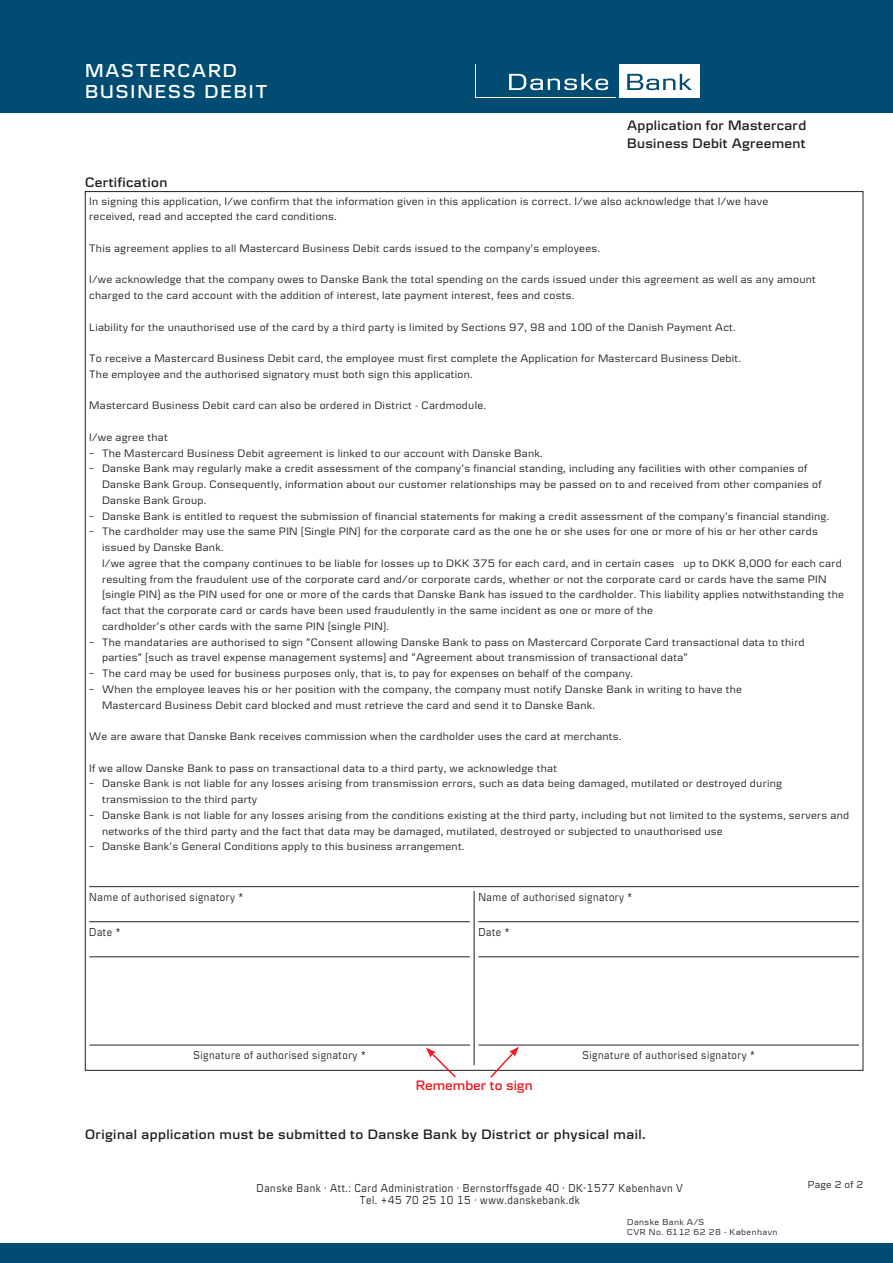
<style>
.page{position:relative;width:893px;height:1263px;background:#fff}
.page>*{position:absolute;margin:0;border:0;box-sizing:border-box;transform-origin:0 0}
.Blanketnavn{font:600 19.5px "Danske Textv 2";letter-spacing:.1em;color:#fff}
.Overskrift{font:600 14.25px "Danske Textv 2";letter-spacing:.03em;color:#231f20}
.Blanketnavn-2{font:600 14.25px "Danske Textv 2";letter-spacing:.02em;color:#231f20}
.t1{font:600 14.25px "Danske Textv 2";color:#ee1d23}
.Ledetekst{font:12px "Danske Textv 2";letter-spacing:.05em;color:#231f20;scale:.85 1}
.Brødtekst{font:11.25px/15.8px "Danske Textv 2";letter-spacing:.02em;color:#231f20}
.Brødtekst-2{font:10.5px "Danske Textv 2";letter-spacing:.02em;color:#231f20}
.Blanketnr{font:9px "Danske Textv 2";letter-spacing:.05em;color:#231f20}
</style>
<div class="page">
<div style="left:0;top:0;width:893px;height:113px;background:#004c72"></div>
<div style="left:0;top:1244px;width:893px;height:19px;background:#004c72"></div>
<div style="left:619px;top:64px;width:81px;height:34px;background:#fff"></div>
<svg style="left:475px;top:64px;width:141px;height:34px"></svg>
<div style="left:476px;top:65px;width:139px;height:32px;background:#004c72"></div>
<svg style="left:509px;top:74px;width:99px;height:16px"></svg>
<svg style="left:627px;top:74px;width:65px;height:16px"></svg>
<hr style="left:89px;top:886px;width:770px;height:1px;background:#231f20">
<hr style="left:89px;top:921px;width:381px;height:1px;background:#231f20">
<hr style="left:89px;top:956px;width:381px;height:1px;background:#231f20">
<hr style="left:89px;top:1045px;width:381px;height:1px;background:#231f20">
<hr style="left:478px;top:1045px;width:381px;height:1px;background:#231f20">
<hr style="left:478px;top:921px;width:381px;height:1px;background:#231f20">
<hr style="left:478px;top:956px;width:381px;height:1px;background:#231f20">
<hr style="left:474px;top:891px;width:1px;height:174px;background:#231f20">
<svg style="left:426px;top:1047px;width:31px;height:31px"></svg>
<svg style="left:489px;top:1046px;width:30px;height:32px"></svg>
<p class="Blanketnavn" style="left:85px;top:60px;width:153px">MASTERCARD</p>
<p class="Blanketnavn" style="left:85px;top:80px;width:184px">BUSINESS DEBIT</p>
<p class="Overskrift" style="left:85px;top:174px;width:84px">Certification</p>
<p class="Blanketnavn-2" style="left:627px;top:118px;width:181px">Application for Mastercard</p>
<p class="Blanketnavn-2" style="left:627px;top:135px;width:180px">Business Debit Agreement</p>
<p class="Brødtekst" style="left:89px;top:193px;width:681px">In signing this application, I/we confirm that the information given in this application is correct. I/we also acknowledge that I/we have</p>
<p class="Brødtekst" style="left:89px;top:209px;width:249px">received, read and accepted the card conditions.</p>
<p class="Brødtekst" style="left:89px;top:240px;width:512px">This agreement applies to all Mastercard Business Debit cards issued to the company’s employees.</p>
<p class="Brødtekst" style="left:89px;top:272px;width:728px">I/we acknowledge that the company owes to Danske Bank the total spending on the cards issued under this agreement as well as any amount charged to the card account with the addition of interest, late payment interest, fees and costs.</p>
<p class="Brødtekst" style="left:89px;top:319px;width:648px">Liability for the unauthorised use of the card by a third party is limited by Sections 97, 98 and 100 of the Danish Payment Act.</p>
<p class="Brødtekst" style="left:89px;top:350px;width:653px">To receive a Mastercard Business Debit card, the employee must first complete the Application for Mastercard Business Debit.</p>
<p class="Brødtekst" style="left:89px;top:366px;width:385px">The employee and the authorised signatory must both sign this application.</p>
<p class="Brødtekst" style="left:89px;top:398px;width:398px">Mastercard Business Debit card can also be ordered in District - Cardmodule.</p>
<p class="Brødtekst" style="left:89px;top:429px;width:80px">I/we agree that</p>
<p class="Brødtekst" style="left:89px;top:445px;width:455px">– The Mastercard Business Debit agreement is linked to our account with Danske Bank.</p>
<p class="Brødtekst" style="left:89px;top:461px;width:719px">– Danske Bank may regularly make a credit assessment of the company’s financial standing, including any facilities with other companies of</p>
<p class="Brødtekst" style="left:102px;top:476px;width:721px">Danske Bank Group. Consequently, information about our customer relationships may be passed on to and received from other companies of<br>Danske Bank Group.</p>
<p class="Brødtekst" style="left:89px;top:508px;width:741px">– Danske Bank is entitled to request the submission of financial statements for making a credit assessment of the company’s financial standing.</p>
<p class="Brødtekst" style="left:102px;top:524px;width:717px;text-indent:-13px">– The cardholder may use the same PIN (Single PIN) for the corporate card as the one he or she uses for one or more of his or her other cards issued by Danske Bank.</p>
<p class="Brødtekst" style="left:102px;top:555px;width:743px">I/we agree that the company continues to be liable for losses up to DKK 375 for each card, and in certain cases up to DKK 8,000 for each card resulting from the fraudulent use of the corporate card and/or corporate cards, whether or not the corporate card or cards have the same PIN (single PIN) as the PIN used for one or more of the cards that Danske Bank has issued to the cardholder. This liability applies notwithstanding the fact that the corporate card or cards have been used fraudulently in the same incident as one or more of the</p>
<p class="Brødtekst" style="left:102px;top:618px;width:289px">cardholder’s other cards with the same PIN (single PIN).</p>
<p class="Brødtekst" style="left:89px;top:634px;width:717px">– The mandataries are authorised to sign ”Consent allowing Danske Bank to pass on Mastercard Corporate Card transactional data to third</p>
<p class="Brødtekst" style="left:102px;top:650px;width:587px">parties” (such as travel expense management systems) and ”Agreement about transmission of transactional data”</p>
<p class="Brødtekst" style="left:89px;top:665px;width:545px">– The card may be used for business purposes only, that is, to pay for expenses on behalf of the company.</p>
<p class="Brødtekst" style="left:89px;top:681px;width:654px">– When the employee leaves his or her position with the company, the company must notify Danske Bank in writing to have the</p>
<p class="Brødtekst" style="left:102px;top:697px;width:494px">Mastercard Business Debit card blocked and must retrieve the card and send it to Danske Bank.</p>
<p class="Brødtekst" style="left:89px;top:728px;width:534px">We are aware that Danske Bank receives commission when the cardholder uses the card at merchants.</p>
<p class="Brødtekst" style="left:89px;top:760px;width:469px">If we allow Danske Bank to pass on transactional data to a third party, we acknowledge that</p>
<p class="Brødtekst" style="left:89px;top:776px;width:694px">– Danske Bank is not liable for any losses arising from transmission errors, such as data being damaged, mutilated or destroyed during</p>
<p class="Brødtekst" style="left:102px;top:791px;width:157px">transmission to the third party</p>
<p class="Brødtekst" style="left:102px;top:807px;width:749px;text-indent:-13px">– Danske Bank is not liable for any losses arising from the conditions existing at the third party, including but not limited to the systems, servers and networks of the third party and the fact that data may be damaged, mutilated, destroyed or subjected to unauthorised use</p>
<p class="Brødtekst" style="left:89px;top:839px;width:377px">– Danske Bank’s General Conditions apply to this business arrangement.</p>
<p class="Ledetekst" style="left:89px;top:890px;width:182px">Name of authorised signatory *</p>
<p class="Ledetekst" style="left:89px;top:925px;width:38px">Date *</p>
<p class="Ledetekst" style="left:478px;top:890px;width:182px">Name of authorised signatory *</p>
<p class="Ledetekst" style="left:478px;top:925px;width:38px">Date *</p>
<p class="Ledetekst" style="left:193px;top:1048px;width:204px">Signature of authorised signatory *</p>
<p class="Ledetekst" style="left:583px;top:1048px;width:204px">Signature of authorised signatory *</p>
<p class="t1" style="left:416px;top:1077px;width:119px">Remember to sign</p>
<p class="Overskrift" style="left:85px;top:1126px;width:562px">Original application must be submitted to Danske Bank by District or physical mail.</p>
<p class="Ledetekst" style="left:257px;top:1181px;width:503px">Danske Bank · Att.: Card Administration · Bernstorffsgade 40 · DK-1577 København V</p>
<p class="Ledetekst" style="left:360px;top:1193px;width:260px">Tel. +45 70 25 10 15 · www.danskebank.dk</p>
<p class="Blanketnr" style="left:627px;top:1217px;width:78px">Danske Bank A/S</p>
<p class="Blanketnr" style="left:627px;top:1227px;width:152px">CVR No. 6112 62 28 - København</p>
<p class="Brødtekst-2" style="left:808px;top:1179px;width:57px">Page 2 of 2</p>
</div>
